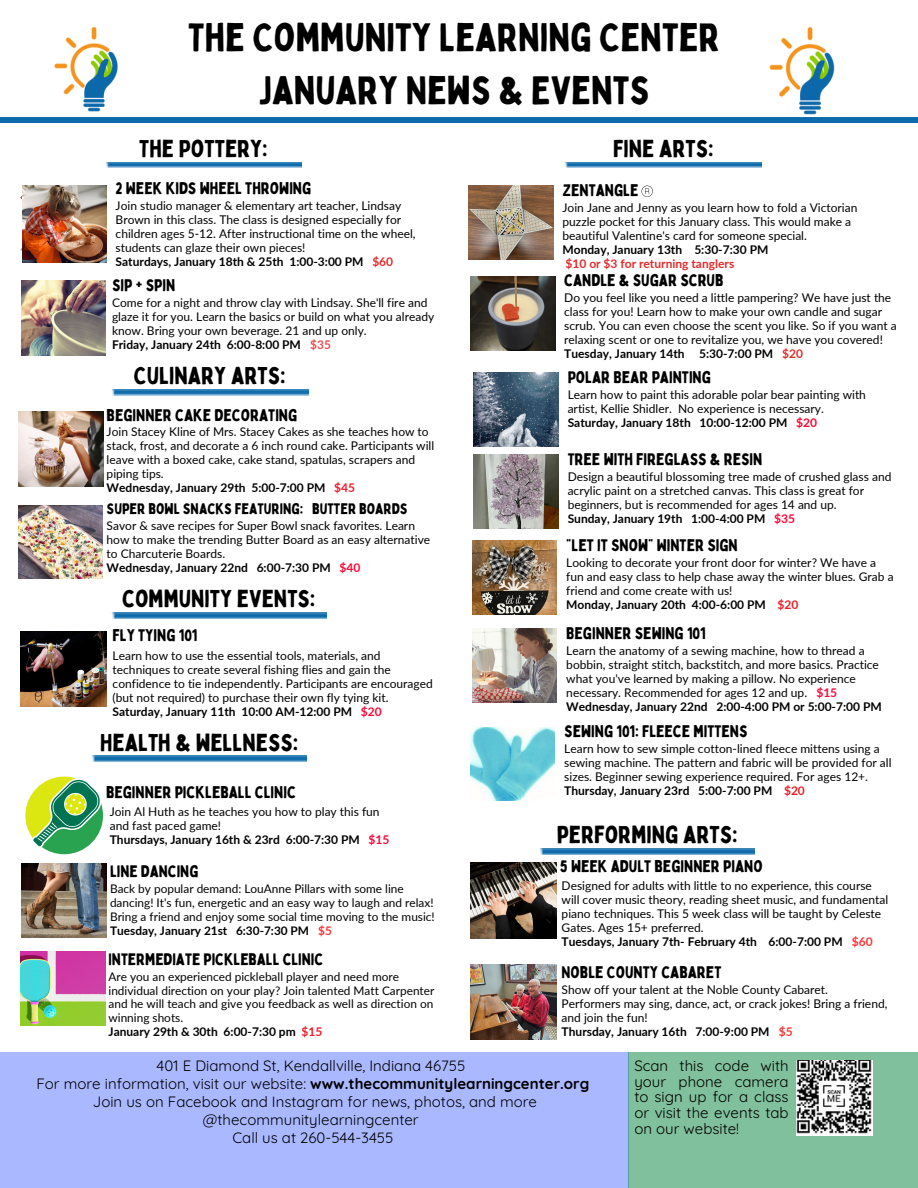
<style>
.page{position:relative;width:918px;height:1188px;background:#fff}
.page>*{position:absolute;margin:0;border:0;box-sizing:border-box;transform-origin:0 0}
.t1{font:39px/52.8px "Bobby Jones";color:#000;text-align:center}
.t2{font:24px "Bobby Jones";color:#000}
.t3{font:16.5px "Bobby Jones";color:#000}
.t4{font:16.35px "Bobby Jones";color:#000}
.t5{font:15px/18px "Quicksand";color:#000;text-align:center}
.t6{font:15px "Bobby Jones";color:#000}
.t7{font:12px/14px "Lato";color:#000}
.t8{font:700 12px "Lato";color:#000}
.t9{font:700 12px "Lato";color:#e42a2a}
.t10{font:11.85px/13.8px "Lato";color:#000}
.t11{font:700 11.85px "Lato";color:#000}
.s1{color:#e42a2a}
.s2{color:#e54f50}
.s3{color:#ed1c24}
.s4{color:#ff0535}
.s5{color:#ff3131}
.s6{font-weight:700;color:#ff0535}
.s7{font-weight:700}
</style>
<div class="page">
<img style="left:54px;top:26px;width:64px;height:86px">
<img style="left:769px;top:26px;width:66px;height:89px">
<img style="left:0;top:1052px;width:918px;height:136px">
<img style="left:796px;top:1060px;width:76px;height:76px">
<img style="left:0;top:117px;width:918px;height:6px">
<img style="left:105px;top:162px;width:197px;height:6px">
<img style="left:469px;top:186px;width:85px;height:74px">
<svg style="left:642px;top:185px;width:11px;height:12px"></svg>
<img style="left:18px;top:412px;width:86px;height:75px">
<img style="left:21px;top:281px;width:85px;height:75px">
<img style="left:112px;top:390px;width:196px;height:5px">
<img style="left:92px;top:756px;width:215px;height:6px">
<img style="left:565px;top:162px;width:197px;height:6px">
<img style="left:22px;top:863px;width:85px;height:75px">
<img style="left:20px;top:951px;width:85px;height:74px">
<img style="left:22px;top:186px;width:85px;height:77px">
<svg style="left:25px;top:777px;width:78px;height:77px"></svg>
<img style="left:471px;top:277px;width:84px;height:73px">
<img style="left:540px;top:849px;width:215px;height:5px">
<img style="left:471px;top:863px;width:86px;height:75px">
<img style="left:474px;top:373px;width:84px;height:74px">
<img style="left:112px;top:613px;width:214px;height:5px">
<img style="left:20px;top:632px;width:86px;height:75px">
<img style="left:471px;top:964px;width:86px;height:75px">
<img style="left:472px;top:629px;width:85px;height:74px">
<img style="left:18px;top:505px;width:84px;height:74px">
<img style="left:470px;top:727px;width:85px;height:74px">
<img style="left:474px;top:455px;width:84px;height:74px">
<img style="left:472px;top:541px;width:85px;height:74px">
<p class="t1" style="left:188px;top:10px;width:533px">THE COMMUNITY LEARNING CENTER<br>JANUARY NEWS &amp; EVENTS</p>
<p class="t2" style="left:139px;top:133px;width:130px">THE POTTERY:</p>
<p class="t3" style="left:116px;top:177px;width:197px">2 WEEK KIDS WHEEL THROWING</p>
<p class="t7" style="left:116px;top:198px;width:301px">Join studio manager &amp; elementary art teacher, Lindsay Brown in this class. The class is designed especially for children ages 5-12. After instructional time on the wheel, students can glaze their own pieces!</p>
<p class="t8" style="left:116px;top:254px;width:279px">Saturdays, January 18th &amp; 25th 1:00-3:00 PM <span class="s1">$60</span></p>
<p class="t3" style="left:112px;top:275px;width:65px">SIP + SPIN</p>
<p class="t7" style="left:112px;top:295px;width:324px">Come for a night and throw clay with Lindsay. She'll fire and glaze it for you. Learn the basics or build on what you already know. Bring your own beverage. 21 and up only.</p>
<p class="t8" style="left:112px;top:337px;width:221px">Friday, January 24th 6:00-8:00 PM <span class="s2">$35</span></p>
<p class="t2" style="left:134px;top:360px;width:153px">CULINARY ARTS:</p>
<p class="t3" style="left:107px;top:405px;width:192px">BEGINNER CAKE DECORATING</p>
<p class="t7" style="left:107px;top:425px;width:329px">Join Stacey Kline of Mrs. Stacey Cakes as she teaches how to stack, frost, and decorate a 6 inch round cake. Participants will leave with a boxed cake, cake stand, spatulas, scrapers and piping tips.</p>
<p class="t8" style="left:107px;top:480px;width:250px">Wednesday, January 29th 5:00-7:00 PM <span class="s3">$45</span></p>
<h3 class="t6" style="left:107px;top:499px;width:302px">SUPER BOWL SNACKS FEATURING: BUTTER BOARDS</h3>
<p class="t7" style="left:107px;top:519px;width:325px">Savor &amp; save recipes for Super Bowl snack favorites. Learn how to make the trending Butter Board as an easy alternative to Charcuterie Boards.</p>
<p class="t8" style="left:107px;top:560px;width:255px">Wednesday, January 22nd 6:00-7:30 PM <span class="s4">$40</span></p>
<p class="t2" style="left:122px;top:584px;width:195px">COMMUNITY EVENTS:</p>
<p class="t3" style="left:113px;top:625px;width:86px">FLY TYING 101</p>
<p class="t7" style="left:113px;top:649px;width:322px">Learn how to use the essential tools, materials, and techniques to create several fishing flies and gain the confidence to tie independently. Participants are encouraged (but not required) to purchase their own fly tying kit.</p>
<p class="t8" style="left:113px;top:704px;width:271px">Saturday, January 11th 10:00 AM-12:00 PM <span class="s4">$20</span></p>
<p class="t2" style="left:100px;top:727px;width:199px">HEALTH &amp; WELLNESS:</p>
<h3 class="t3" style="left:106px;top:782px;width:191px">BEGINNER PICKLEBALL CLINIC</h3>
<p class="t7" style="left:110px;top:804px;width:271px">Join Al Huth as he teaches you how to play this fun and fast paced game!</p>
<p class="t8" style="left:110px;top:832px;width:281px">Thursdays, January 16th &amp; 23rd 6:00-7:30 PM <span class="s4">$15</span></p>
<p class="t4" style="left:110px;top:861px;width:90px">LINE DANCING</p>
<p class="t10" style="left:110px;top:882px;width:326px">Back by popular demand: LouAnne Pillars with some line dancing! It's fun, energetic and an easy way to laugh and relax!<br>Bring a friend and enjoy some social time moving to the music!</p>
<p class="t11" style="left:110px;top:923px;width:224px">Tuesday, January 21st 6:30-7:30 PM <span class="s5">$5</span></p>
<h3 class="t4" style="left:109px;top:949px;width:216px">INTERMEDIATE PICKLEBALL CLINIC</h3>
<p class="t10" style="left:109px;top:969px;width:327px">Are you an experienced pickleball player and need more individual direction on your play? Join talented Matt Carpenter and he will teach and give you feedback as well as direction on winning shots.</p>
<p class="t8" style="left:109px;top:1024px;width:215px">January 29th &amp; 30th 6:00-7:30 pm <span class="s3">$15</span></p>
<p class="t2" style="left:613px;top:133px;width:102px">FINE ARTS:</p>
<p class="t3" style="left:563px;top:180px;width:77px">ZENTANGLE</p>
<h2 class="t7" style="left:563px;top:200px;width:297px">Join Jane and Jenny as you learn how to fold a Victorian puzzle pocket for this January class. This would make a beautiful Valentine's card for someone special.</h2>
<p class="t8" style="left:563px;top:242px;width:207px">Monday, January 13th 5:30-7:30 PM</p>
<p class="t9" style="left:566px;top:256px;width:170px">$10 or $3 for returning tanglers</p>
<p class="t3" style="left:564px;top:270px;width:161px">CANDLE &amp; SUGAR SCRUB</p>
<p class="t7" style="left:564px;top:290px;width:334px">Do you feel like you need a little pampering? We have just the class for you! Learn how to make your own candle and sugar scrub. You can even choose the scent you like. So if you want a relaxing scent or one to revitalize you, we have you covered!</p>
<h3 class="t8" style="left:564px;top:346px;width:211px">Tuesday, January 14th 5:30-7:00 PM</h3>
<p class="t9" style="left:782px;top:346px;width:22px">$20</p>
<p class="t3" style="left:568px;top:367px;width:145px">POLAR BEAR PAINTING</p>
<p class="t7" style="left:568px;top:387px;width:300px">Learn how to paint this adorable polar bear painting with artist, Kellie Shidler. No experience is necessary.</p>
<h2 class="t8" style="left:568px;top:415px;width:251px">Saturday, January 18th 10:00-12:00 PM <span class="s4">$20</span></h2>
<p class="t3" style="left:568px;top:449px;width:196px">TREE WITH FIREGLASS &amp; RESIN</p>
<p class="t7" style="left:568px;top:469px;width:325px">Design a beautiful blossoming tree made of crushed glass and acrylic paint on a stretched canvas. This class is great for beginners, but is recommended for ages 14 and up.</p>
<h3 class="t8" style="left:568px;top:511px;width:229px">Sunday, January 19th 1:00-4:00 PM <span class="s4">$35</span></h3>
<p class="t3" style="left:566px;top:535px;width:173px">“LET IT SNOW” WINTER SIGN</p>
<p class="t7" style="left:566px;top:555px;width:329px">Looking to decorate your front door for winter? We have a fun and easy class to help chase away the winter blues. Grab a friend and come create with us!</p>
<h3 class="t8" style="left:566px;top:597px;width:234px">Monday, January 20th 4:00-6:00 PM <span class="s3">$20</span></h3>
<p class="t3" style="left:566px;top:623px;width:141px">BEGINNER SEWING 101</p>
<p class="t7" style="left:566px;top:643px;width:314px">Learn the anatomy of a sewing machine, how to thread a bobbin, straight stitch, backstitch, and more basics. Practice what you've learned by making a pillow. No experience necessary. Recommended for ages 12 and up. <span class="s6">$15</span></p>
<p class="t8" style="left:566px;top:699px;width:317px">Wednesday, January 22nd 2:00-4:00 PM or 5:00-7:00 PM</p>
<h3 class="t3" style="left:564px;top:721px;width:185px">SEWING 101: FLEECE MITTENS</h3>
<p class="t7" style="left:564px;top:741px;width:329px">Learn how to sew simple cotton-lined fleece mittens using a sewing machine. The pattern and fabric will be provided for all sizes. Beginner sewing experience required. For ages 12+.</p>
<p class="t8" style="left:564px;top:783px;width:242px">Thursday, January 23rd 5:00-7:00 PM <span class="s3">$20</span></p>
<p class="t2" style="left:557px;top:820px;width:182px">PERFORMING ARTS:</p>
<h3 class="t3" style="left:560px;top:856px;width:205px">5 WEEK ADULT BEGINNER PIANO</h3>
<p class="t7" style="left:562px;top:878px;width:328px">Designed for adults with little to no experience, this course will cover music theory, reading sheet music, and fundamental piano techniques. This 5 week class will be taught by Celeste Gates. Ages 15+ preferred.</p>
<p class="t8" style="left:562px;top:934px;width:313px">Tuesdays, January 7th- February 4th 6:00-7:00 PM <span class="s5">$60</span></p>
<h3 class="t3" style="left:562px;top:962px;width:161px">NOBLE COUNTY CABARET</h3>
<p class="t7" style="left:562px;top:982px;width:327px">Show off your talent at the Noble County Cabaret.<br>Performers may sing, dance, act, or crack jokes! Bring a friend, and join the fun!</p>
<p class="t8" style="left:562px;top:1024px;width:233px">Thursday, January 16th 7:00-9:00 PM <span class="s5">$5</span></p>
<p class="t5" style="left:36px;top:1056px;width:554px">401 E Diamond St, Kendallville, Indiana 46755<br>For more information, visit our website: <span class="s7">www.thecommunitylearningcenter.org </span>Join us on Facebook and Instagram for news, photos, and more @thecommunitylearningcenter<br>Call us at 260-544-3455</p>
<h3 class="t5" style="left:634px;top:1057px;width:156px;line-height:15.8px;text-align:justify">Scan this code with your phone camera to sign up for a class or visit the events tab on our website!</h3>
</div>
